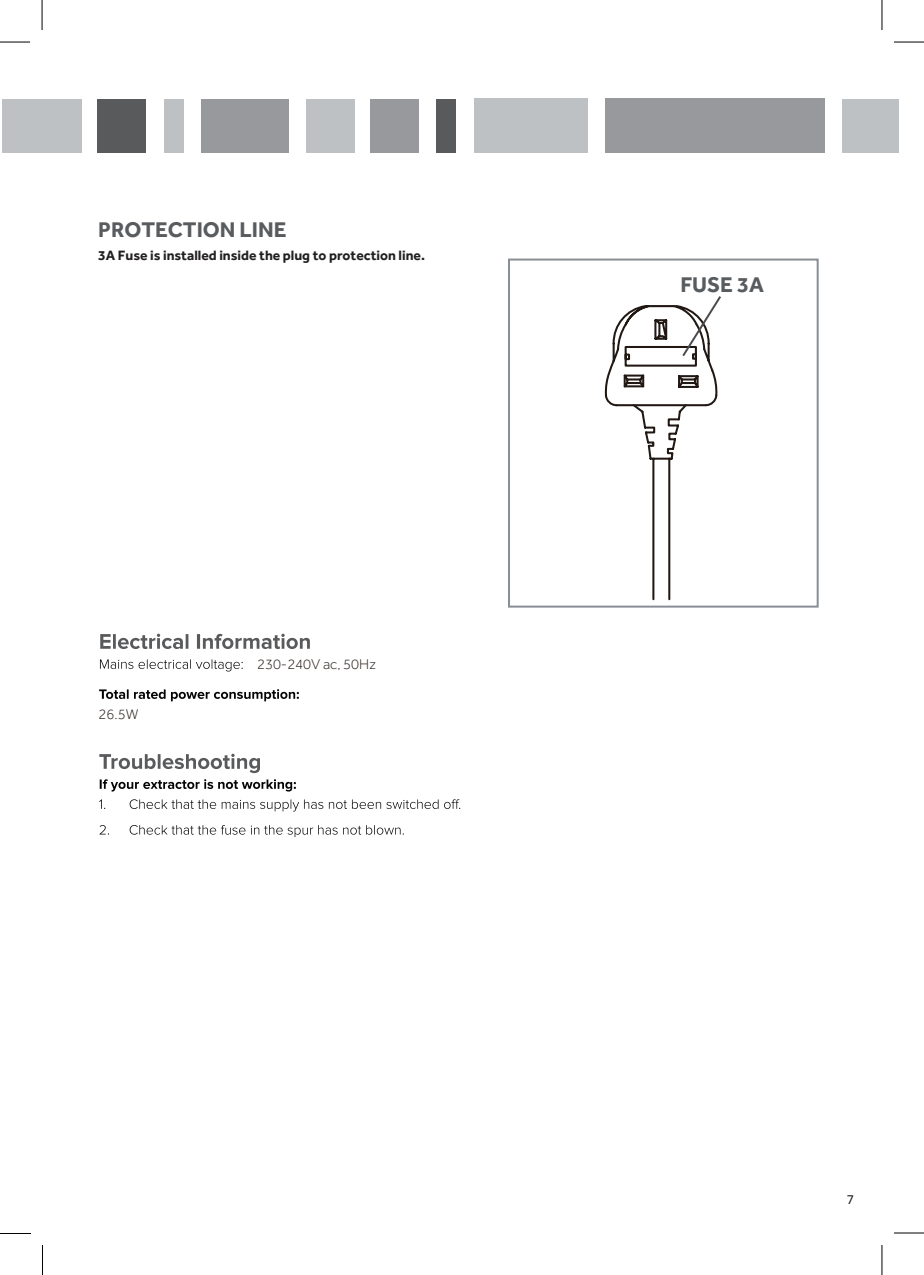
<style>
.page{position:relative;width:924px;height:1275px;background:#fff}
.page>*{position:absolute;margin:0;border:0;box-sizing:border-box;transform-origin:0 0}
.t1{font:700 22px "Effra";color:#595c5f}
.t2{font:300 14.6px "Effra";color:#211814}
.t3{font:700 14px "Effra";color:#221f21}
.t4{font:14px "Calibri";color:#231f20}
</style>
<div class="page">
<hr style="left:0;top:42px;width:30px;height:1px;background:#000">
<hr style="left:893px;top:42px;width:30px;height:1px;background:#000">
<hr style="left:42px;top:0;width:1px;height:30px;background:#000">
<hr style="left:881px;top:0;width:1px;height:30px;background:#000">
<hr style="left:881px;top:1245px;width:1px;height:30px;background:#000">
<hr style="left:893px;top:1232px;width:30px;height:1px;background:#000">
<hr style="left:42px;top:1245px;width:1px;height:30px;background:#030303">
<hr style="left:0;top:1232px;width:30px;height:1px;background:#030303">
<div style="left:3px;top:99px;width:40px;height:53px;background:#bec1c4"></div>
<div style="left:842px;top:99px;width:56px;height:53px;background:#bec1c4"></div>
<div style="left:436px;top:99px;width:20px;height:53px;background:#595a5c"></div>
<div style="left:370px;top:99px;width:48px;height:53px;background:#97999d"></div>
<div style="left:306px;top:99px;width:48px;height:53px;background:#bec1c4"></div>
<div style="left:201px;top:99px;width:87px;height:53px;background:#97999d"></div>
<div style="left:164px;top:99px;width:19px;height:53px;background:#bec1c4"></div>
<div style="left:97px;top:99px;width:49px;height:53px;background:#595a5c"></div>
<div style="left:42px;top:99px;width:40px;height:53px;background:#bec1c4"></div>
<div style="left:474px;top:99px;width:113px;height:54px;background:#bec1c4"></div>
<div style="left:605px;top:99px;width:219px;height:54px;background:#97999d"></div>
<div style="left:508px;top:258px;width:310px;height:349px;border:2px solid #898d94"></div>
<svg style="left:604px;top:296px;width:117px;height:305px"></svg>
<svg style="left:100px;top:633px;width:210px;height:16px"></svg>
<svg style="left:100px;top:659px;width:143px;height:12px"></svg>
<svg style="left:99px;top:689px;width:200px;height:12px"></svg>
<svg style="left:99px;top:753px;width:161px;height:20px"></svg>
<svg style="left:100px;top:779px;width:196px;height:12px"></svg>
<svg style="left:99px;top:799px;width:361px;height:12px"></svg>
<svg style="left:99px;top:825px;width:304px;height:12px"></svg>
<h1 class="t1" style="left:98px;top:216px;width:190px">PROTECTION LINE</h1>
<p class="t3" style="left:98px;top:246px;width:328px">3A Fuse is installed inside the plug to protection line.</p>
<p class="t2" style="left:98px;top:706px;width:41px">26.5W</p>
<p class="t2" style="left:257px;top:656px;width:121px">230-240V ac, 50Hz</p>
<h1 class="t1" style="left:680px;top:271px;width:85px">FUSE 3A</h1>
<p class="t4" style="left:846px;top:1190px;width:9px">7</p>
</div>
